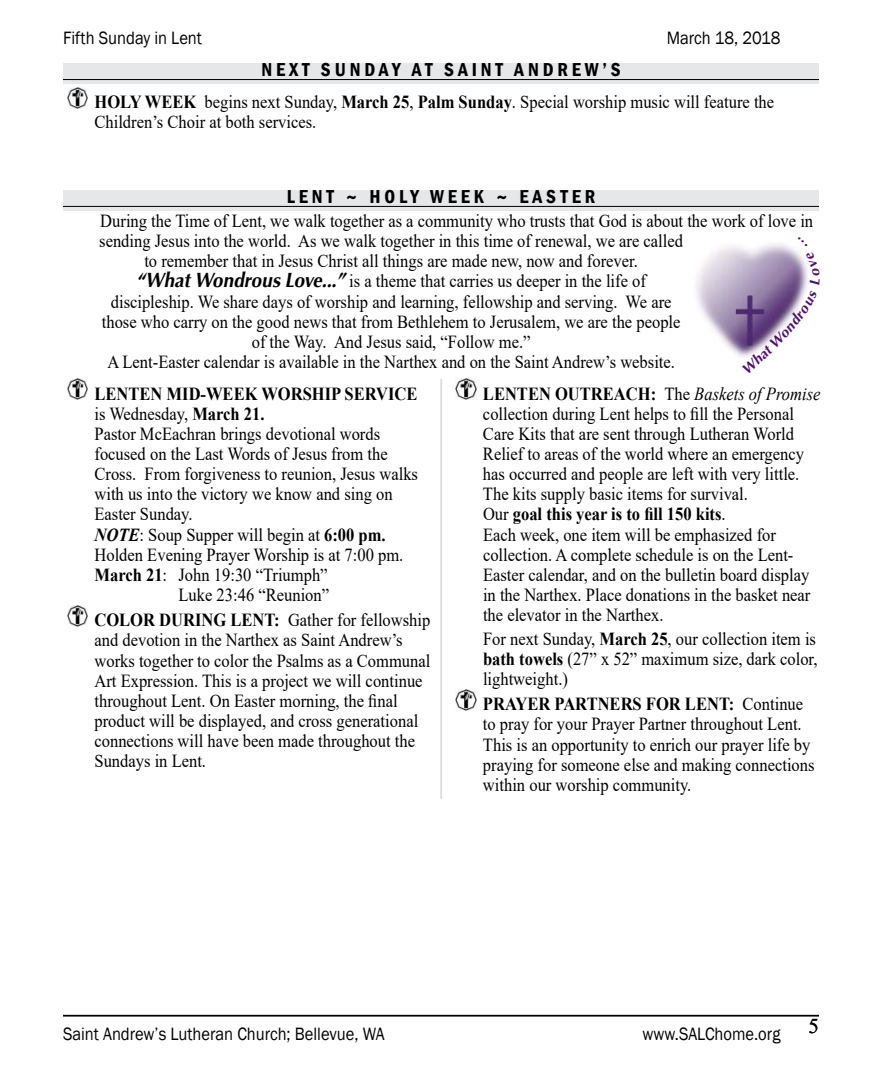
<style>
.page{position:relative;width:882px;height:1071px;background:#fff}
.page>*{position:absolute;margin:0;border:0;box-sizing:border-box;transform-origin:0 0}
.t1{font:21px "Times New Roman";color:#000}
.t2{font:600 condensed 19.25px "Franklin Gothic";letter-spacing:.2em;color:#000}
.t3{font:18.38px/20.1px "Times New Roman";color:#000;scale:.9 1}
.t4{font:18.38px "Franklin Gothic";color:#000;scale:.9 1}
.t5{font:700 18.38px "Times New Roman";color:#000;scale:.9 1}
.s1{font-weight:700}
.s2{font-family:"URW Classico T";font-weight:700;font-style:italic;font-size:21px}
.s3{font-weight:700;font-style:italic}
.s4{font-style:italic}
</style>
<div class="page">
<hr style="left:63px;top:1015px;width:756px;height:2px;background:#000">
<img style="left:67px;top:379px;width:21px;height:21px">
<img style="left:67px;top:606px;width:21px;height:20px">
<img style="left:456px;top:379px;width:20px;height:21px">
<img style="left:456px;top:690px;width:20px;height:20px">
<hr style="left:440px;top:379px;width:2px;height:420px;background:#939598">
<div style="left:63px;top:63px;width:756px;height:21px;background:#e6e7e8"></div>
<hr style="left:63px;top:79px;width:756px;height:1px;background:#000">
<img style="left:67px;top:88px;width:21px;height:20px">
<div style="left:63px;top:190px;width:756px;height:21px;background:#e6e7e8"></div>
<hr style="left:63px;top:206px;width:756px;height:1px;background:#000">
<img style="left:696px;top:245px;width:46px;height:112px">
<svg style="left:742px;top:244px;width:66px;height:113px"></svg>
<p class="t4" style="left:63px;top:27px;width:156px">Fifth Sunday in Lent</p>
<p class="t4" style="left:667px;top:27px;width:128px">March 18, 2018</p>
<p class="t2" style="left:261px;top:57px;width:361px">NEXT SUNDAY AT SAINT ANDREW’S</p>
<p class="t3" style="left:94px;top:92px;width:757px"><span class="s1">HOLY WEEK</span> begins next Sunday, <span class="s1">March 25</span>, <span class="s1">Palm Sunday</span>. Special worship music will feature the<br>Children’s Choir at both services.</p>
<p class="t2" style="left:287px;top:184px;width:310px">LENT ~ HOLY WEEK ~ EASTER</p>
<p class="t3" style="left:100px;top:210px;width:794px">During the Time of Lent, we walk together as a community who trusts that God is about the work of love in</p>
<p class="t3" style="left:99px;top:230px;width:650px">sending Jesus into the world. As we walk together in this time of renewal, we are called</p>
<p class="t3" style="left:144px;top:251px;width:550px">to remember that in Jesus Christ all things are made new, now and forever.</p>
<p class="t3" style="left:136px;top:271px;width:568px"><span class="s2">“WhatWondrousLove...”</span> is a theme that carries us deeper in the life of</p>
<p class="t3" style="left:111px;top:291px;width:625px">discipleship. We share days of worship and learning, fellowship and serving. We are</p>
<p class="t3" style="left:102px;top:311px;width:644px">those who carry on the good news that from Bethlehem to Jerusalem, we are the people</p>
<p class="t3" style="left:252px;top:331px;width:311px">of the Way. And Jesus said, “Follow me.”</p>
<p class="t3" style="left:107px;top:351px;width:632px">A Lent-Easter calendar is available in the Narthex and on the Saint Andrew’s website.</p>
<p class="t5" style="left:94px;top:380px;width:360px">LENTEN MID-WEEK WORSHIP SERVICE</p>
<p class="t3" style="left:94px;top:403px;width:191px">is Wednesday, <span class="s1">March 21.</span></p>
<p class="t3" style="left:94px;top:423px;width:319px">Pastor McEachran brings devotional words</p>
<p class="t3" style="left:94px;top:443px;width:327px">focused on the Last Words of Jesus from the</p>
<p class="t3" style="left:94px;top:463px;width:361px">Cross. From forgiveness to reunion, Jesus walks</p>
<p class="t3" style="left:94px;top:484px;width:333px">with us into the victory we know and sing on</p>
<p class="t3" style="left:94px;top:504px;width:111px">Easter Sunday.</p>
<p class="t3" style="left:94px;top:524px;width:325px"><span class="s3">NOTE</span>: Soup Supper will begin at <span class="s1">6:00 pm.</span></p>
<p class="t3" style="left:94px;top:544px;width:345px">Holden Evening Prayer Worship is at 7:00 pm.</p>
<p class="t3" style="left:94px;top:564px;width:261px"><span class="s1">March 21</span>: John 19:30 “Triumph”</p>
<p class="t3" style="left:178px;top:584px;width:169px">Luke 23:46 “Reunion”</p>
<p class="t3" style="left:94px;top:610px;width:375px"><span class="s1">COLOR DURING LENT:</span> Gather for fellowship and devotion in the Narthex as Saint Andrew’s works together to color the Psalms as a Communal Art Expression. This is a project we will continue throughout Lent. On Easter morning, the final product will be displayed, and cross generational connections will have been made throughout the Sundays in Lent.</p>
<p class="t3" style="left:483px;top:383px;width:376px"><span class="s1">LENTEN OUTREACH:</span> The <span class="s4">Baskets of Promise </span>collection during Lent helps to fill the Personal Care Kits that are sent through Lutheran World Relief to areas of the world where an emergency has occurred and people are left with very little.<br>The kits supply basic items for survival.<br>Our <span class="s1">goal this year is to fill 150 kits</span>.<br>Each week, one item will be emphasized for collection. A complete schedule is on the Lent-Easter calendar, and on the bulletin board display in the Narthex. Place donations in the basket near the elevator in the Narthex.</p>
<p class="t3" style="left:483px;top:628px;width:373px;text-align:justify">For next Sunday, <span class="s1">March 25</span>, our collection item is <span class="s1">bath towels</span> (27” x 52” maximum size, dark color, lightweight.)</p>
<p class="t3" style="left:483px;top:694px;width:370px"><span class="s1">PRAYER PARTNERS FOR LENT:</span> Continue to pray for your Prayer Partner throughout Lent.<br>This is an opportunity to enrich our prayer life by praying for someone else and making connections within our worship community.</p>
<p class="t4" style="left:63px;top:1022px;width:359px">Saint Andrew’s Lutheran Church; Bellevue, WA</p>
<p class="t4" style="left:643px;top:1022px;width:155px">www.SALChome.org</p>
<p class="t1" style="left:808px;top:1011px;width:12px">5</p>
</div>
